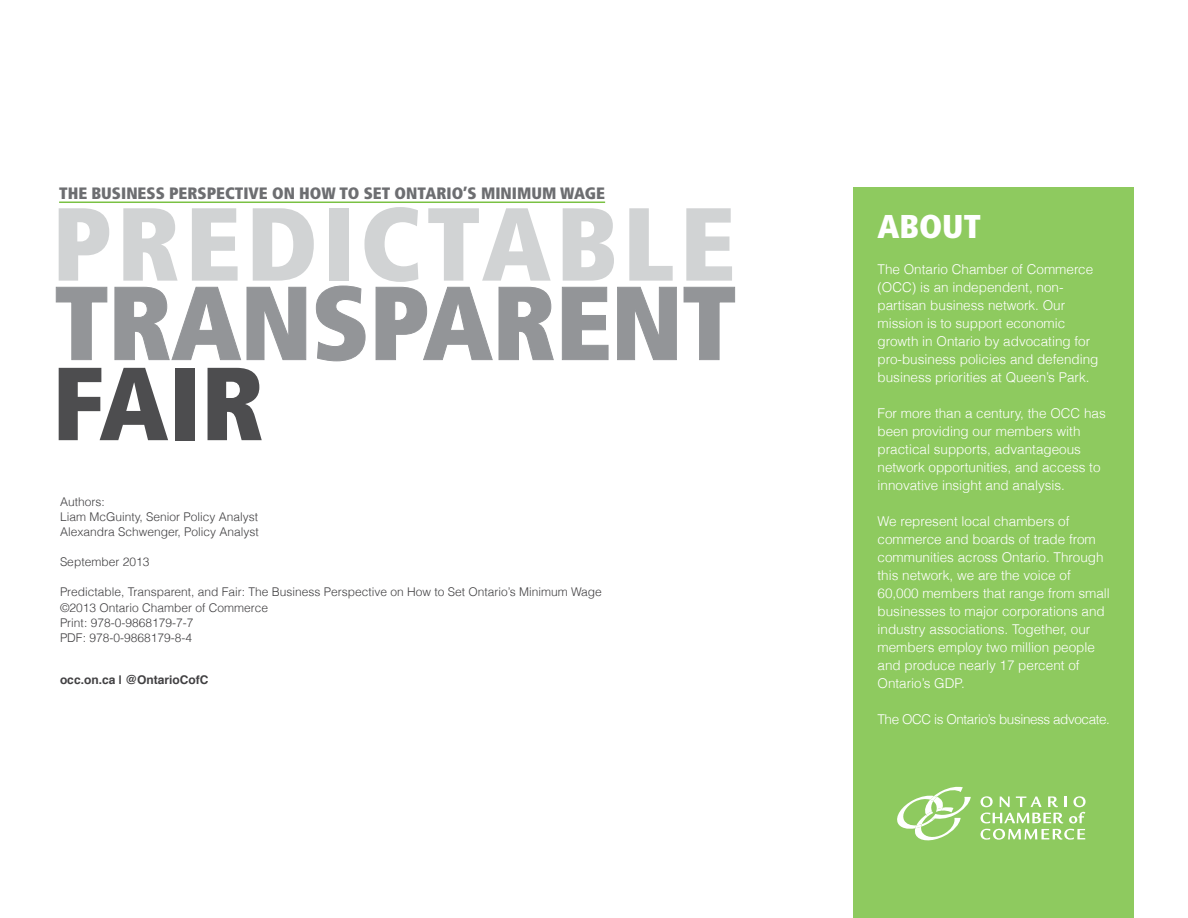
<style>
.page{position:relative;width:1188px;height:918px;background:#fff}
.page>*{position:absolute;margin:0;border:0;box-sizing:border-box;transform-origin:0 0}
.t1{font:900 condensed 103.65px "Frutiger LT";letter-spacing:.05em;color:#d1d3d4}
.t2{font:900 condensed 103.65px "Frutiger LT";color:#4d4d4f}
.t3{font:900 condensed 33px "Frutiger LT";color:#fff}
.t4{font:900 condensed 16.5px "Frutiger LT";color:#6d6e71}
.t5{font:300 13.5px/18px "Helvetica";color:#fff}
.t6{font:300 13.5px "Helvetica";letter-spacing:-.03em;color:#fff}
.t7{font:300 12px/15px "Helvetica";color:#414042}
.t8{font:700 12px "Helvetica";color:#414042}
</style>
<div class="page">
<div style="left:854px;top:188px;width:280px;height:730px;background:#8eca5f"></div>
<svg style="left:897px;top:787px;width:74px;height:53px"></svg>
<svg style="left:981px;top:796px;width:105px;height:27px"></svg>
<svg style="left:981px;top:829px;width:104px;height:11px"></svg>
<svg style="left:56px;top:286px;width:679px;height:75px"></svg>
<hr style="left:59px;top:202px;width:546px;height:1px;background:#7ac143">
<p class="t4" style="left:59px;top:183px;width:547px">THE BUSINESS PERSPECTIVE ON HOW TO SET ONTARIO’S MINIMUM WAGE</p>
<h1 class="t1" style="left:52px;top:181px;width:685px">PREDICTABLE</h1>
<h1 class="t2" style="left:52px;top:341px;width:214px">FAIR</h1>
<p class="t7" style="left:60px;top:495px;width:200px">Authors:<br>Liam McGuinty, Senior Policy Analyst<br>Alexandra Schwenger, Policy Analyst</p>
<p class="t7" style="left:60px;top:555px;width:91px">September 2013</p>
<p class="t7" style="left:60px;top:584px;width:543px;line-height:16.4px">Predictable, Transparent, and Fair: The Business Perspective on How to Set Ontario’s Minimum Wage ©2013 Ontario Chamber of Commerce</p>
<p class="t7" style="left:60px;top:616px;width:135px">Print: 978-0-9868179-7-7<br>PDF: 978-0-9868179-8-4</p>
<p class="t8" style="left:60px;top:675px;width:150px">occ.on.ca | @OntarioCofC</p>
<h2 class="t3" style="left:878px;top:206px;width:105px">ABOUT</h2>
<p class="t5" style="left:878px;top:261px;width:223px">The Ontario Chamber of Commerce (OCC) is an independent, non&shy;partisan business network. Our mission is to support economic growth in Ontario by advocating for pro-business policies and defending business priorities at Queen’s Park.</p>
<p class="t5" style="left:878px;top:405px;width:230px">For more than a century, the OCC has been providing our members with practical supports, advantageous network opportunities, and access to innovative insight and analysis.</p>
<p class="t5" style="left:878px;top:513px;width:234px">We represent local chambers of commerce and boards of trade from communities across Ontario. Through this network, we are the voice of<br>60,000 members that range from small businesses to major corporations and industry associations. Together, our members employ two million people and produce nearly 17 percent of<br>Ontario’s GDP.</p>
<p class="t6" style="left:878px;top:713px;width:234px">The OCC is Ontario’s business advocate.</p>
</div>
